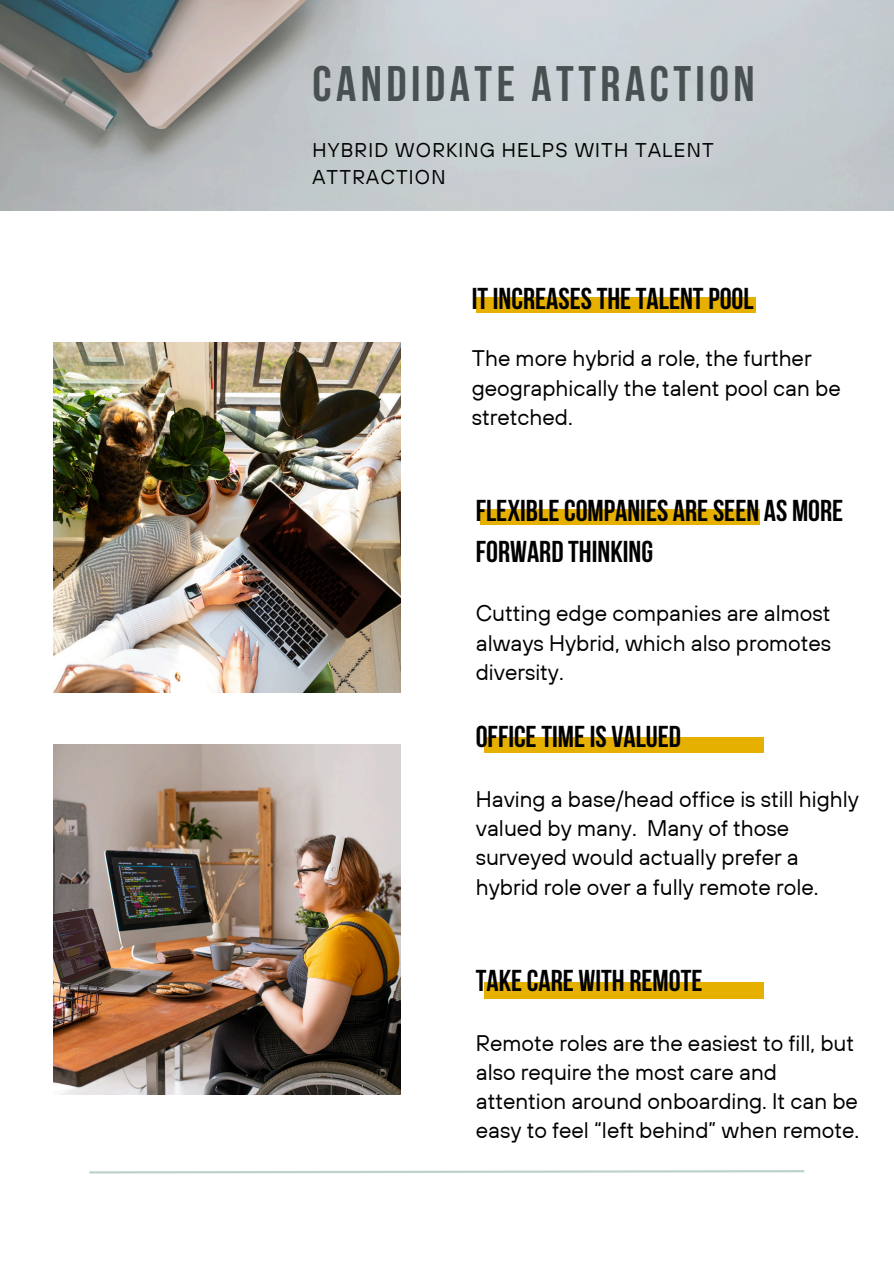
<style>
.page{position:relative;width:894px;height:1264px;background:#fff}
.page>*{position:absolute;margin:0;border:0;box-sizing:border-box;transform-origin:0 0}
.t1{font:700 49.65px "Bebas Neue";letter-spacing:.09em;color:#495052}
.t2{font:700 30px/40.5px "Bebas Neue";color:#000001}
.t3{font:22.5px/29.2px "TT Hoves";color:#000001}
.t4{font:19.8px/27px "TT Hoves";letter-spacing:.06em;color:#000}
</style>
<div class="page">
<img style="left:54px;top:343px;width:346px;height:350px">
<img style="left:54px;top:744px;width:346px;height:350px">
<svg style="left:89px;top:1170px;width:716px;height:4px"></svg>
<img style="left:0;top:0;width:893px;height:211px">
<div style="left:476px;top:297px;width:279px;height:15px;background:#e6b000"></div>
<div style="left:480px;top:509px;width:279px;height:15px;background:#e6b000"></div>
<div style="left:484px;top:737px;width:279px;height:16px;background:#e6b000"></div>
<div style="left:484px;top:982px;width:279px;height:16px;background:#e6b000"></div>
<p class="t1" style="left:312px;top:63px;width:443px">CANDIDATE ATTRACTION</p>
<h3 class="t4" style="left:312px;top:136px;width:402px">HYBRID WORKING HELPS WITH TALENT<br>ATTRACTION</h3>
<h1 class="t2" style="left:471px;top:281px;width:283px">ITINCREASESTHETALENTPOOL</h1>
<p class="t3" style="left:471px;top:343px;width:370px">The more hybrid a role, the further geographically the talent pool can be stretched.</p>
<h2 class="t2" style="left:475px;top:493px;width:369px">FLEXIBLECOMPANIES ARESEEN AS MORE<br>FORWARD THINKING</h2>
<p class="t3" style="left:475px;top:598px;width:357px;text-align:justify">Cutting edge companies are almost always Hybrid, which also promotes diversity.</p>
<h2 class="t2" style="left:475px;top:719px;width:207px">OFFICETIMEIS VALUED</h2>
<p class="t3" style="left:475px;top:783px;width:384px">Having a base/head office is still highly valued by many. Many of those surveyed would actually prefer a hybrid role over a fully remote role.</p>
<h3 class="t2" style="left:475px;top:963px;width:228px">TAKECARE WITH REMOTE</h3>
<h2 class="t3" style="left:475px;top:1027px;width:385px">Remote roles are the easiest to fill, but also require the most care and attention around onboarding. It can be easy to feel “left behind” when remote.</h2>
</div>
